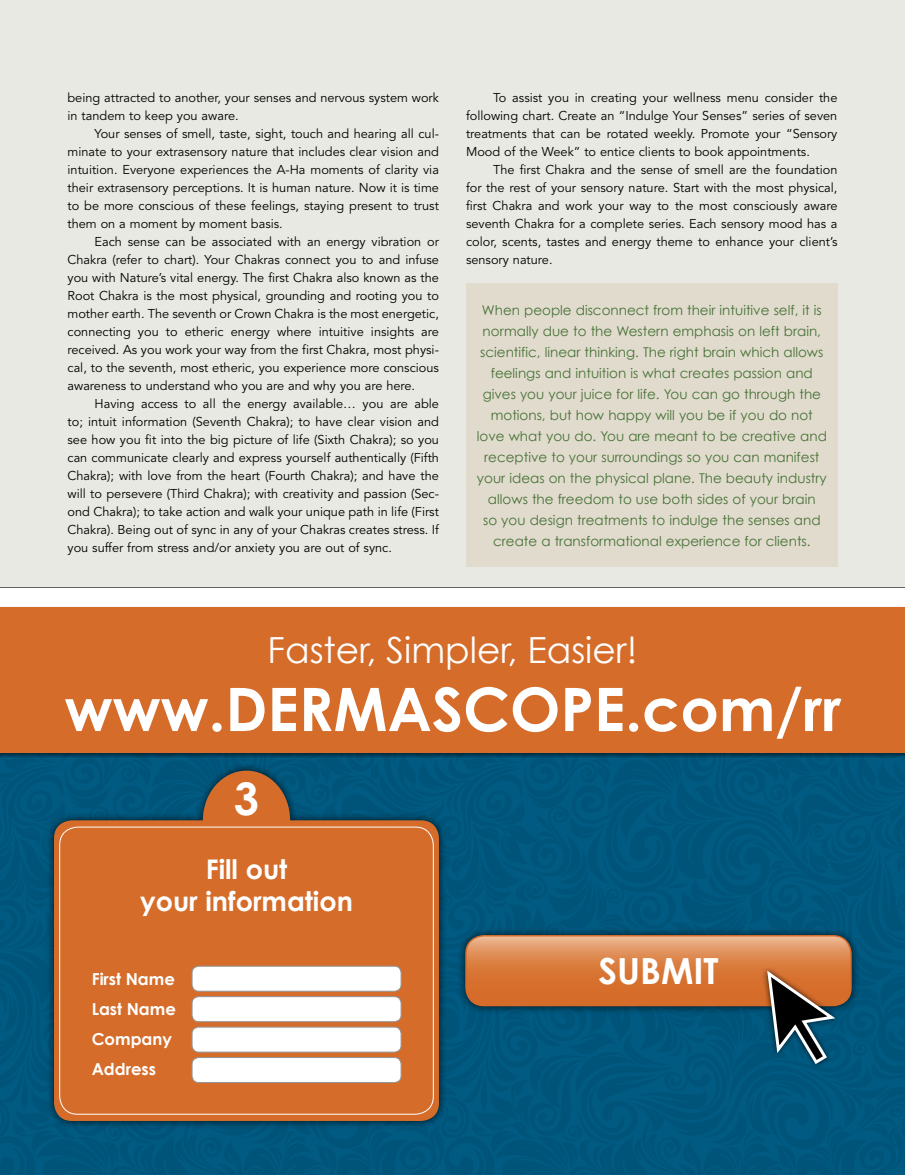
<style>
.page{position:relative;width:905px;height:1175px;background:#fff}
.page>*{position:absolute;margin:0;border:0;box-sizing:border-box;transform-origin:0 0}
.t1{font:700 60px "Century Gothic";color:#fff}
.t2{font:700 45px "Century Gothic";color:#fff}
.t3{font:36px "Century Gothic";color:#fff}
.t4{font:700 36px "Century Gothic";color:#fff}
.t5{font:700 27px/32.4px "Century Gothic";color:#fff;text-align:center}
.t6{font:700 16.5px/30px "Century Gothic";color:#fff}
.t7{font:13.5px/21px "Century Gothic";color:#477237;text-align:center}
.t8{font:12.75px/18px "Avenir";color:#000;text-align:justify}
</style>
<div class="page">
<div style="left:0;top:0;width:904px;height:588px;background:#e8e9e2"></div>
<div style="left:466px;top:284px;width:371px;height:283px;background:#e1dbcd"></div>
<hr style="left:0;top:587px;width:904px;height:1px;background:#636466">
<div style="left:0;top:758px;width:454px;height:416px;background:#00557b"></div>
<div style="left:454px;top:758px;width:450px;height:416px;background:#00557b"></div>
<div style="left:0;top:606px;width:904px;height:152px;background:#000;opacity:.5"></div>
<div style="left:0;top:608px;width:904px;height:144px;background:#d56c2a"></div>
<div style="left:457px;top:926px;width:403px;height:88px;background:#000;opacity:.75"></div>
<div style="left:46px;top:762px;width:401px;height:367px;background:#000;opacity:.75"></div>
<div style="left:54px;top:820px;width:385px;height:300px;background:#d56c2a;border-radius:18px"></div>
<div style="left:203px;top:770px;width:87px;height:100px;background:#d56c2a;border-radius:50%"></div>
<div style="left:59px;top:826px;width:374px;height:288px;border:1px solid #fff;border-radius:18px"></div>
<div style="left:192px;top:966px;width:209px;height:25px;background:#fff;border-radius:7px"></div>
<div style="left:192px;top:966px;width:209px;height:25px;border:1px solid #939598;border-radius:7px"></div>
<div style="left:192px;top:996px;width:209px;height:25px;background:#fff;border-radius:7px"></div>
<div style="left:192px;top:996px;width:209px;height:25px;border:1px solid #939598;border-radius:7px"></div>
<div style="left:192px;top:1027px;width:209px;height:25px;background:#fff;border-radius:7px"></div>
<div style="left:192px;top:1026px;width:209px;height:26px;border:1px solid #939598;border-radius:7px"></div>
<div style="left:192px;top:1057px;width:209px;height:25px;background:#fff;border-radius:7px"></div>
<div style="left:192px;top:1057px;width:209px;height:25px;border:1px solid #939598;border-radius:7px"></div>
<div style="left:761px;top:965px;width:79px;height:104px;background:#005479"></div>
<svg style="left:466px;top:935px;width:384px;height:131px"></svg>
<p class="t8" style="left:68px;top:88px;width:373px">being attracted to another, your senses and nervous system work in tandem to keep you aware.</p>
<p class="t8" style="left:68px;top:124px;width:373px;text-indent:27px">Your senses of smell, taste, sight, touch and hearing all cul&shy;minate to your extrasensory nature that includes clear vision and intuition. Everyone experiences the A-Ha moments of clarity via their extrasensory perceptions. It is human nature. Now it is time to be more conscious of these feelings, staying present to trust them on a moment by moment basis.</p>
<p class="t8" style="left:68px;top:233px;width:373px;text-indent:27px">Each sense can be associated with an energy vibration or Chakra (refer to chart). Your Chakras connect you to and infuse you with Nature’s vital energy. The first Chakra also known as the Root Chakra is the most physical, grounding and rooting you to mother earth. The seventh or Crown Chakra is the most energetic, connecting you to etheric energy where intuitive insights are received. As you work your way from the first Chakra, most physi&shy;cal, to the seventh, most etheric, you experience more conscious awareness to understand who you are and why you are here.</p>
<p class="t8" style="left:68px;top:395px;width:373px;text-indent:27px">Having access to all the energy available… you are able to; intuit information (Seventh Chakra); to have clear vision and see how you fit into the big picture of life (Sixth Chakra); so you can communicate clearly and express yourself authentically (Fifth Chakra); with love from the heart (Fourth Chakra); and have the will to persevere (Third Chakra); with creativity and passion (Sec&shy;ond Chakra); to take action and walk your unique path in life (First Chakra). Being out of sync in any of your Chakras creates stress. If you suffer from stress and/or anxiety you are out of sync.</p>
<p class="t8" style="left:466px;top:89px;width:373px;text-indent:27px">To assist you in creating your wellness menu consider the following chart. Create an “Indulge Your Senses” series of seven treatments that can be rotated weekly. Promote your “Sensory Mood of the Week” to entice clients to book appointments.</p>
<p class="t8" style="left:466px;top:161px;width:373px;text-indent:27px">The first Chakra and the sense of smell are the foundation for the rest of your sensory nature. Start with the most physical, first Chakra and work your way to the most consciously aware seventh Chakra for a complete series. Each sensory mood has a color, scents, tastes and energy theme to enhance your client’s sensory nature.</p>
<p class="t7" style="left:477px;top:299px;width:351px">When people disconnect from their intuitive self, it is normally due to the Western emphasis on left brain, scientific, linear thinking. The right brain which allows feelings and intuition is what creates passion and gives you your juice for life. You can go through the motions, but how happy will you be if you do not love what you do. You are meant to be creative and receptive to your surroundings so you can manifest your ideas on the physical plane. The beauty industry allows the freedom to use both sides of your brain<br>so you design treatments to indulge the senses and create a transformational experience for clients.</p>
<h3 class="t3" style="left:267px;top:628px;width:371px">Faster, Simpler, Easier!</h3>
<h1 class="t1" style="left:64px;top:671px;width:778px">www.DERMASCOPE.com/rr</h1>
<h2 class="t2" style="left:234px;top:770px;width:27px">3</h2>
<h3 class="t5" style="left:140px;top:852px;width:214px">Fill out<br>your information</h3>
<p class="t6" style="left:92px;top:963px;width:86px">First Name<br>Last Name<br>Company<br>Address</p>
<h3 class="t4" style="left:598px;top:948px;width:122px">SUBMIT</h3>
</div>
